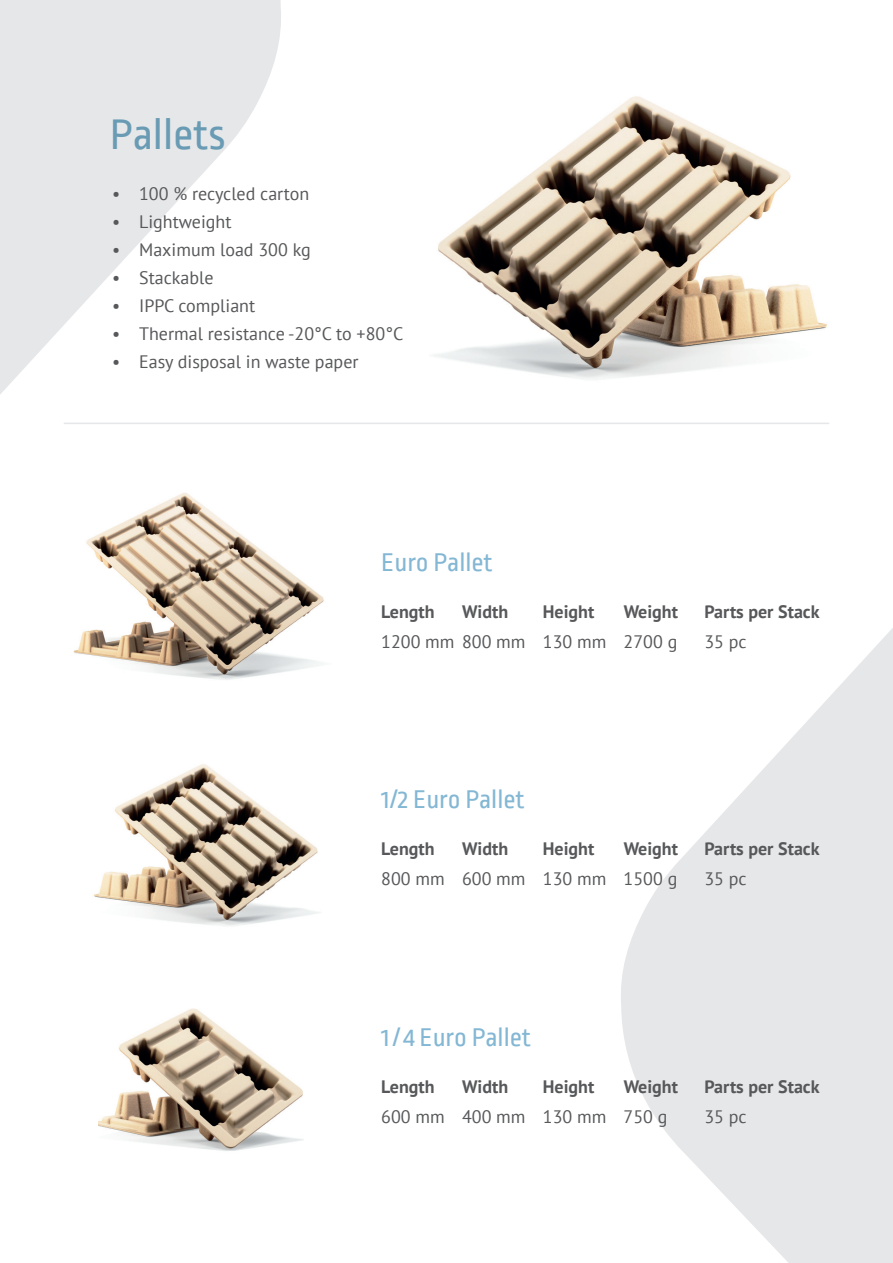
<style>
.page{position:relative;width:893px;height:1263px;background:#fff}
.page>*{position:absolute;margin:0;border:0;box-sizing:border-box;transform-origin:0 0}
.t1{font:45px "Ropa Sans";color:#699cb4}
.t2{font:27px "Ropa Sans";color:#83b7d4}
.t3{font:18px "PT Sans";color:#57585a}
.t4{font:700 18px "PT Sans";color:#57585a}
</style>
<div class="page">
<svg style="left:621px;top:628px;width:272px;height:635px;fill:#e6e7e9"></svg>
<svg style="left:0;top:0;width:281px;height:394px;fill:#e6e7e9"></svg>
<hr style="left:64px;top:423px;width:765px;height:1px;background:#e6e7e9">
<img style="left:434px;top:96px;width:393px;height:284px">
<img style="left:73px;top:493px;width:251px;height:187px">
<img style="left:94px;top:764px;width:227px;height:162px">
<img style="left:98px;top:1008px;width:206px;height:143px">
<h1 class="t1" style="left:110px;top:110px;width:117px">Pallets</h1>
<p class="t3" style="left:112px;top:182px;width:199px">• 100 % recycled carton</p>
<p class="t3" style="left:112px;top:210px;width:121px">• Lightweight</p>
<p class="t3" style="left:112px;top:238px;width:200px">• Maximum load 300 kg</p>
<p class="t3" style="left:112px;top:266px;width:103px">• Stackable</p>
<p class="t3" style="left:112px;top:294px;width:145px">• IPPC compliant</p>
<p class="t3" style="left:112px;top:322px;width:293px">• Thermal resistance -20°C to +80°C</p>
<p class="t3" style="left:112px;top:350px;width:248px">• Easy disposal in waste paper</p>
<h2 class="t2" style="left:381px;top:547px;width:113px">Euro Pallet</h2>
<p class="t4" style="left:381px;top:600px;width:55px">Length</p>
<p class="t4" style="left:462px;top:600px;width:48px">Width</p>
<p class="t4" style="left:543px;top:600px;width:53px">Height</p>
<p class="t4" style="left:624px;top:600px;width:56px">Weight</p>
<p class="t4" style="left:704px;top:600px;width:117px">Parts per Stack</p>
<p class="t3" style="left:381px;top:630px;width:298px">1200 mm 800 mm 130 mm 2700 g</p>
<p class="t3" style="left:704px;top:630px;width:44px">35 pc</p>
<h2 class="t2" style="left:381px;top:785px;width:145px">1/2 Euro Pallet</h2>
<p class="t4" style="left:381px;top:837px;width:55px">Length</p>
<p class="t4" style="left:462px;top:837px;width:48px">Width</p>
<p class="t4" style="left:543px;top:837px;width:53px">Height</p>
<p class="t4" style="left:624px;top:837px;width:56px">Weight</p>
<p class="t4" style="left:704px;top:837px;width:117px">Parts per Stack</p>
<p class="t3" style="left:381px;top:867px;width:298px">800 mm 600 mm 130 mm 1500 g</p>
<p class="t3" style="left:704px;top:867px;width:44px">35 pc</p>
<h2 class="t2" style="left:381px;top:1022px;width:151px">1/ 4 Euro Pallet</h2>
<p class="t4" style="left:381px;top:1074px;width:55px">Length</p>
<p class="t4" style="left:462px;top:1074px;width:48px">Width</p>
<p class="t4" style="left:543px;top:1074px;width:53px">Height</p>
<p class="t4" style="left:624px;top:1074px;width:56px">Weight</p>
<p class="t4" style="left:704px;top:1074px;width:117px">Parts per Stack</p>
<p class="t3" style="left:381px;top:1105px;width:288px">600 mm 400 mm 130 mm 750 g</p>
<p class="t3" style="left:704px;top:1105px;width:44px">35 pc</p>
</div>
